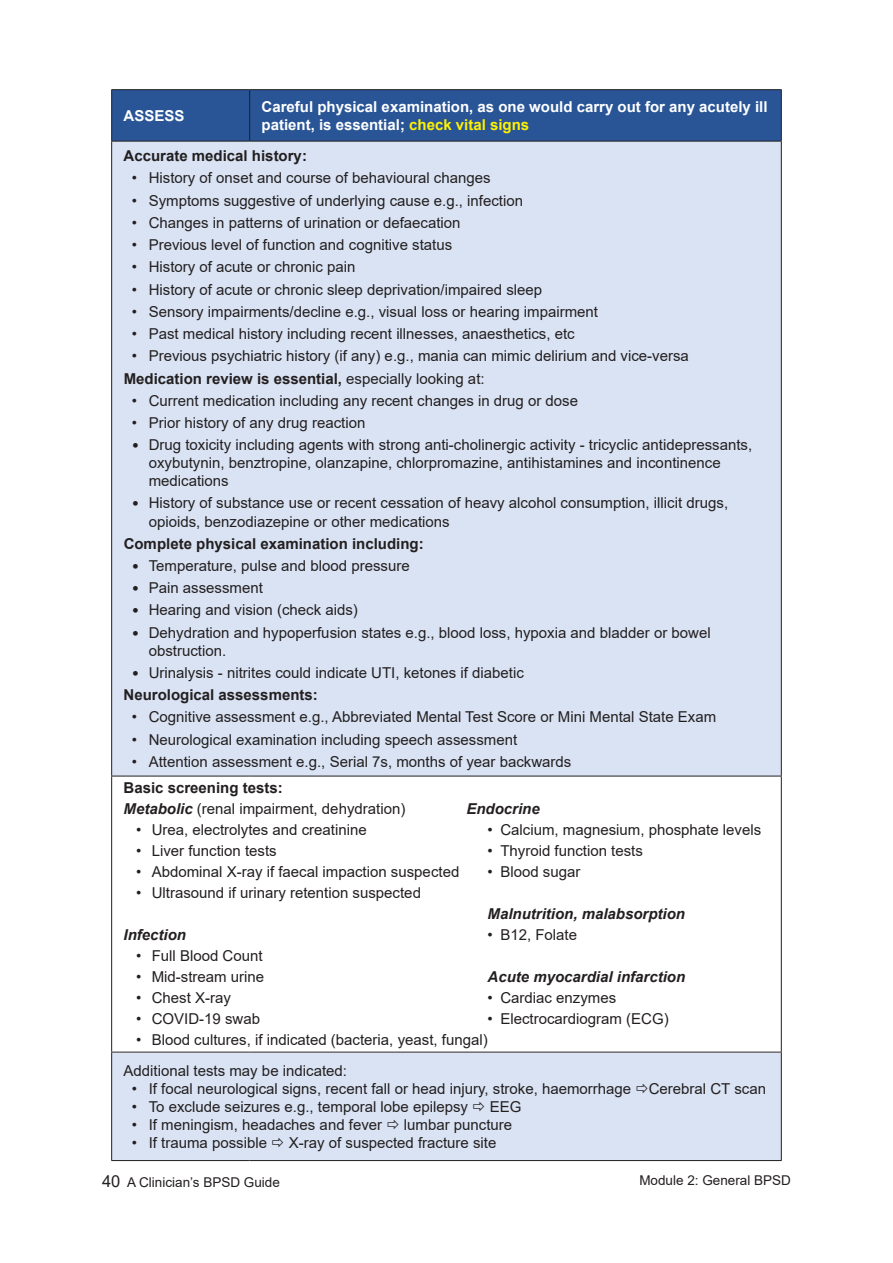
<style>
.page{position:relative;width:893px;height:1263px;background:#fff}
.page>*{position:absolute;margin:0;border:0;box-sizing:border-box;transform-origin:0 0}
.t1{font:15px/18px "Arial";color:#231f20}
.t2{font:700 15px/18px "Arial";color:#fff}
.t3{font:italic 700 15px "Arial";color:#231f20}
.t4{font:700 15px "Arial";color:#231f20}
.t5{font:13.5px "Arial";color:#231f20}
.s1{color:#fff101}
.s2{font-weight:700}
.s3{font-family:"Calibri"}
.s4{font-weight:700;font-style:italic}
.s5{font-size:16.5px}
</style>
<div class="page">
<div style="left:112px;top:90px;width:669px;height:51px;background:#295597"></div>
<div style="left:112px;top:142px;width:669px;height:1018px;background:#d9e3f3"></div>
<div style="left:112px;top:776px;width:669px;height:276px;background:#fff"></div>
<hr style="left:111px;top:89px;width:139px;height:1px;background:#231f20">
<hr style="left:111px;top:90px;width:1px;height:51px;background:#231f20">
<hr style="left:250px;top:89px;width:532px;height:1px;background:#231f20">
<hr style="left:249px;top:90px;width:1px;height:51px;background:#231f20">
<hr style="left:781px;top:90px;width:1px;height:51px;background:#231f20">
<hr style="left:111px;top:141px;width:139px;height:1px;background:#231f20">
<hr style="left:111px;top:142px;width:1px;height:634px;background:#231f20">
<hr style="left:250px;top:141px;width:532px;height:1px;background:#231f20">
<hr style="left:781px;top:142px;width:1px;height:634px;background:#231f20">
<hr style="left:111px;top:776px;width:139px;height:1px;background:#231f20">
<hr style="left:111px;top:776px;width:1px;height:276px;background:#231f20">
<hr style="left:250px;top:776px;width:532px;height:1px;background:#231f20">
<hr style="left:781px;top:776px;width:1px;height:276px;background:#231f20">
<hr style="left:111px;top:1052px;width:139px;height:1px;background:#231f20">
<hr style="left:111px;top:1052px;width:1px;height:108px;background:#231f20">
<hr style="left:250px;top:1052px;width:532px;height:1px;background:#231f20">
<hr style="left:781px;top:1052px;width:1px;height:108px;background:#231f20">
<hr style="left:111px;top:1160px;width:139px;height:1px;background:#231f20">
<hr style="left:250px;top:1160px;width:532px;height:1px;background:#231f20">
<svg style="left:637px;top:1083px;width:10px;height:10px"></svg>
<svg style="left:473px;top:1101px;width:11px;height:10px"></svg>
<svg style="left:388px;top:1119px;width:10px;height:10px"></svg>
<svg style="left:273px;top:1137px;width:10px;height:10px"></svg>
<p class="t2" style="left:124px;top:107px;width:62px">ASSESS</p>
<p class="t2" style="left:262px;top:98px;width:508px">Careful physical examination, as one would carry out for any acutely ill patient, is essential; <span class="s1">check vital signs</span></p>
<p class="t4" style="left:124px;top:146px;width:185px">Accurate medical history:</p>
<p class="t1" style="left:132px;top:169px;width:360px">• History of onset and course of behavioural changes</p>
<p class="t1" style="left:132px;top:191px;width:393px">• Symptoms suggestive of underlying cause e.g., infection</p>
<p class="t1" style="left:132px;top:213px;width:330px">• Changes in patterns of urination or defaecation</p>
<p class="t1" style="left:132px;top:236px;width:322px">• Previous level of function and cognitive status</p>
<p class="t1" style="left:132px;top:258px;width:225px">• History of acute or chronic pain</p>
<p class="t1" style="left:132px;top:280px;width:412px">• History of acute or chronic sleep deprivation/impaired sleep</p>
<p class="t1" style="left:132px;top:302px;width:468px">• Sensory impairments/decline e.g., visual loss or hearing impairment</p>
<p class="t1" style="left:132px;top:325px;width:445px">• Past medical history including recent illnesses, anaesthetics, etc</p>
<p class="t1" style="left:124px;top:345px;width:567px;line-height:22.2px;text-indent:8px">• Previous psychiatric history (if any) e.g., mania can mimic delirium and vice-versa<br><span class="s2">Medication review is essential,</span> especially looking at:</p>
<p class="t1" style="left:132px;top:391px;width:448px">• Current medication including any recent changes in drug or dose</p>
<p class="t1" style="left:132px;top:414px;width:235px">• Prior history of any drug reaction</p>
<p class="t1" style="left:149px;top:436px;width:605px;text-indent:-17px"><span class="s3">•</span> Drug toxicity including agents with strong anti-cholinergic activity - tricyclic antidepressants, oxybutynin, benztropine, olanzapine, chlorpromazine, antihistamines and incontinence medications</p>
<p class="t1" style="left:149px;top:494px;width:581px;text-indent:-17px"><span class="s3">•</span> History of substance use or recent cessation of heavy alcohol consumption, illicit drugs, opioids, benzodiazepine or other medications</p>
<p class="t4" style="left:124px;top:533px;width:302px">Complete physical examination including:</p>
<p class="t1" style="left:132px;top:557px;width:279px"><span class="s3">•</span> Temperature, pulse and blood pressure</p>
<p class="t1" style="left:132px;top:579px;width:133px"><span class="s3">•</span> Pain assessment</p>
<p class="t1" style="left:132px;top:601px;width:228px"><span class="s3">•</span> Hearing and vision (check aids)</p>
<p class="t1" style="left:149px;top:623px;width:563px;text-indent:-17px"><span class="s3">•</span> Dehydration and hypoperfusion states e.g., blood loss, hypoxia and bladder or bowel obstruction.</p>
<p class="t1" style="left:124px;top:661px;width:402px;line-height:22.2px;text-indent:8px"><span class="s3">•</span> Urinalysis - nitrites could indicate UTI, ketones if diabetic<br><span class="s2">Neurological assessments:</span></p>
<p class="t1" style="left:132px;top:708px;width:586px">• Cognitive assessment e.g., Abbreviated Mental Test Score or Mini Mental State Exam</p>
<p class="t1" style="left:132px;top:730px;width:387px">• Neurological examination including speech assessment</p>
<p class="t1" style="left:132px;top:753px;width:441px">• Attention assessment e.g., Serial 7s, months of year backwards</p>
<p class="t1" style="left:124px;top:777px;width:283px;line-height:21px"><span class="s2">Basic screening tests:<br></span><span class="s4">Metabolic</span> (renal impairment, dehydration)</p>
<p class="t3" style="left:466px;top:799px;width:75px">Endocrine</p>
<p class="t1" style="left:136px;top:821px;width:232px">• Urea, electrolytes and creatinine</p>
<p class="t1" style="left:488px;top:821px;width:275px">• Calcium, magnesium, phosphate levels</p>
<p class="t1" style="left:136px;top:842px;width:142px">• Liver function tests</p>
<p class="t1" style="left:488px;top:842px;width:157px">• Thyroid function tests</p>
<p class="t1" style="left:136px;top:863px;width:325px">• Abdominal X-ray if faecal impaction suspected</p>
<p class="t1" style="left:488px;top:863px;width:94px">• Blood sugar</p>
<p class="t1" style="left:136px;top:884px;width:286px">• Ultrasound if urinary retention suspected</p>
<p class="t3" style="left:488px;top:904px;width:199px">Malnutrition, malabsorption</p>
<p class="t3" style="left:124px;top:925px;width:64px">Infection</p>
<p class="t1" style="left:488px;top:926px;width:91px">• B12, Folate</p>
<p class="t1" style="left:136px;top:947px;width:128px">• Full Blood Count</p>
<p class="t1" style="left:136px;top:968px;width:130px">• Mid-stream urine</p>
<p class="t3" style="left:488px;top:967px;width:199px">Acute myocardial infarction</p>
<p class="t1" style="left:136px;top:989px;width:96px">• Chest X-ray</p>
<p class="t1" style="left:488px;top:989px;width:130px">• Cardiac enzymes</p>
<p class="t1" style="left:136px;top:1010px;width:125px">• COVID-19 swab</p>
<p class="t1" style="left:488px;top:1010px;width:183px">• Electrocardiogram (ECG)</p>
<p class="t1" style="left:124px;top:1025px;width:366px;line-height:30.2px;text-indent:13px">• Blood cultures, if indicated (bacteria, yeast, fungal)<br>Additional tests may be indicated:</p>
<p class="t1" style="left:132px;top:1079px;width:636px">• If focal neurological signs, recent fall or head injury, stroke, haemorrhage Cerebral CT scan</p>
<p class="t1" style="left:132px;top:1097px;width:338px">• To exclude seizures e.g., temporal lobe epilepsy</p>
<p class="t1" style="left:490px;top:1097px;width:33px">EEG</p>
<p class="t1" style="left:132px;top:1115px;width:252px">• If meningism, headaches and fever</p>
<p class="t1" style="left:404px;top:1115px;width:110px">lumbar puncture</p>
<p class="t1" style="left:132px;top:1133px;width:137px">• If trauma possible</p>
<p class="t1" style="left:289px;top:1133px;width:209px">X-ray of suspected fracture site</p>
<p class="t5" style="left:102px;top:1173px;width:179px"><span class="s5">40</span> A Clinician’s BPSD Guide</p>
<p class="t5" style="left:639px;top:1171px;width:153px">Module 2: General BPSD</p>
</div>
